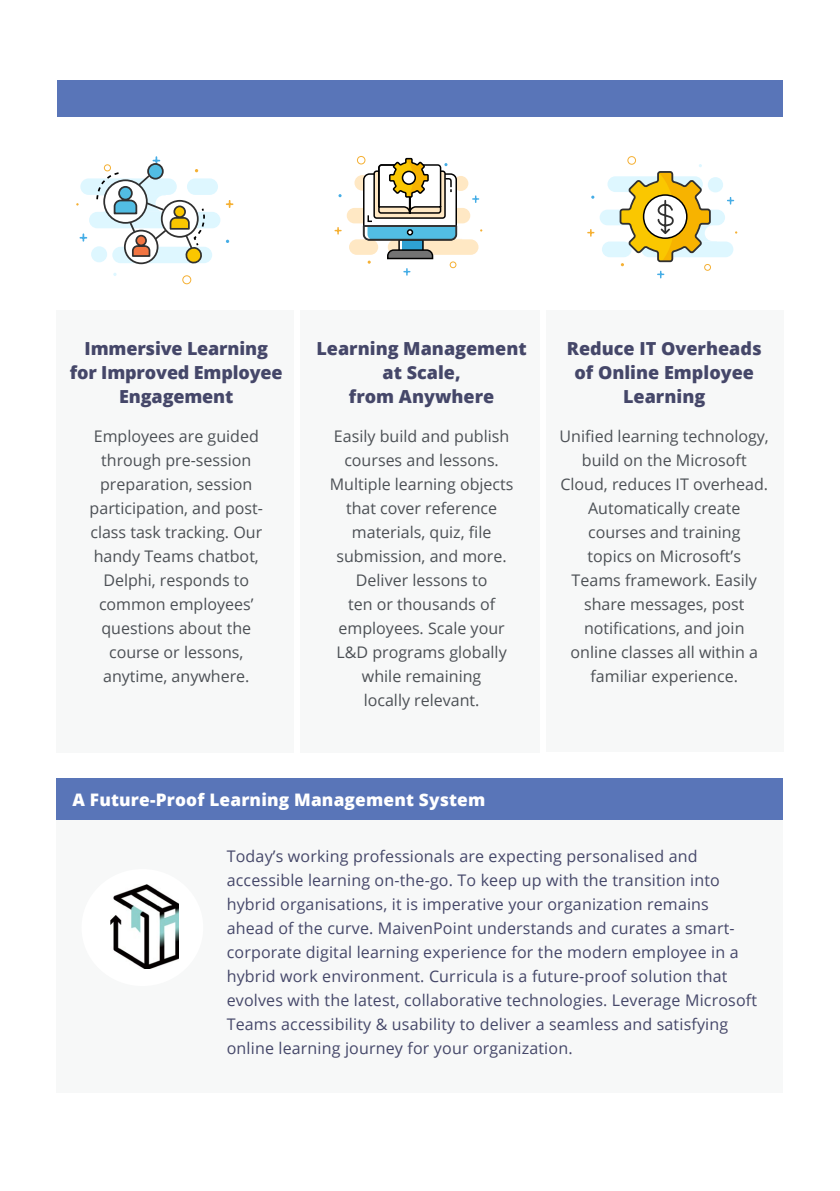
<style>
.page{position:relative;width:840px;height:1191px;background:#fff}
.page>*{position:absolute;margin:0;border:0;box-sizing:border-box;transform-origin:0 0}
.t1{font:800 18px/24px "Open Sans";color:#454769;text-align:center}
.t2{font:800 17.2px "Open Sans";letter-spacing:.01em;color:#fff}
.t3{font:16px/24px "Open Sans";color:#4c5055;text-align:center}
.t4{font:16px/24px "Open Sans";letter-spacing:.01em;color:#454769}
</style>
<div class="page">
<div style="left:56px;top:792px;width:726px;height:301px;background:#f7f8f8"></div>
<div style="left:546px;top:310px;width:236px;height:442px;background:#f7f8f8"></div>
<div style="left:300px;top:310px;width:239px;height:443px;background:#f7f8f8"></div>
<div style="left:57px;top:310px;width:237px;height:443px;background:#f7f8f8"></div>
<div style="left:57px;top:778px;width:725px;height:42px;background:#5975b8"></div>
<div style="left:81px;top:869px;width:122px;height:117px;background:#fff;border-radius:50%"></div>
<div style="left:601px;top:241px;width:30px;height:16px;background:#def7ff;border-radius:8px"></div>
<div style="left:607px;top:176px;width:95px;height:16px;background:#def7ff;border-radius:8px"></div>
<div style="left:599px;top:210px;width:125px;height:15px;background:#def7ff;border-radius:8px"></div>
<div style="left:641px;top:241px;width:92px;height:16px;background:#def7ff;border-radius:8px"></div>
<div style="left:707px;top:177px;width:15px;height:15px;background:#def7ff;border-radius:50%"></div>
<svg style="left:587px;top:230px;width:6px;height:6px"></svg>
<svg style="left:727px;top:198px;width:6px;height:6px"></svg>
<svg style="left:618px;top:156px;width:98px;height:122px"></svg>
<div style="left:187px;top:178px;width:31px;height:17px;background:#def7ff;border-radius:8px"></div>
<div style="left:112px;top:247px;width:100px;height:16px;background:#def7ff;border-radius:8px"></div>
<div style="left:89px;top:212px;width:131px;height:16px;background:#def7ff;border-radius:8px"></div>
<div style="left:80px;top:178px;width:97px;height:17px;background:#def7ff;border-radius:8px"></div>
<div style="left:91px;top:246px;width:16px;height:16px;background:#def7ff;border-radius:50%"></div>
<svg style="left:226px;top:201px;width:6px;height:6px"></svg>
<svg style="left:80px;top:234px;width:6px;height:7px"></svg>
<svg style="left:95px;top:157px;width:110px;height:128px"></svg>
<div style="left:349px;top:239px;width:29px;height:16px;background:#ffe8c4;border-radius:8px"></div>
<svg style="left:354px;top:175px;width:94px;height:16px"></svg>
<div style="left:346px;top:208px;width:124px;height:15px;background:#ffe8c4;border-radius:8px"></div>
<div style="left:387px;top:239px;width:91px;height:16px;background:#ffe8c4;border-radius:8px"></div>
<div style="left:453px;top:176px;width:15px;height:15px;background:#ffe8c4;border-radius:50%"></div>
<svg style="left:335px;top:228px;width:6px;height:6px"></svg>
<svg style="left:472px;top:196px;width:6px;height:6px"></svg>
<svg style="left:356px;top:156px;width:106px;height:119px"></svg>
<div style="left:402px;top:171px;width:13px;height:13px;background:#fff;border-radius:50%"></div>
<div style="left:401px;top:171px;width:15px;height:14px;border:2px solid #000;border-radius:50%"></div>
<img style="left:111px;top:884px;width:67px;height:84px">
<div style="left:57px;top:80px;width:725px;height:37px;background:#5975b8"></div>
<p class="t1" style="left:70px;top:335px;width:214px">Immersive Learning for Improved Employee<br>Engagement</p>
<p class="t3" style="left:90px;top:424px;width:175px">Employees are guided through pre-session preparation, session participation, and post&shy;class task tracking. Our handy Teams chatbot,<br>Delphi, responds to common employees’ questions about the course or lessons, anytime, anywhere.</p>
<p class="t1" style="left:316px;top:335px;width:212px">Learning Management at Scale,<br>from Anywhere</p>
<p class="t3" style="left:329px;top:424px;width:185px">Easily build and publish courses and lessons.<br>Multiple learning objects that cover reference materials, quiz, file submission, and more.<br>Deliver lessons to<br>ten or thousands of employees. Scale your<br>L&amp;D programs globally while remaining<br>locally relevant.</p>
<p class="t2" style="left:72px;top:786px;width:414px">A Future-Proof Learning Management System</p>
<p class="t1" style="left:566px;top:335px;width:196px">Reduce IT Overheads of Online Employee<br>Learning</p>
<p class="t3" style="left:559px;top:424px;width:211px">Unified learning technology, build on the Microsoft<br>Cloud, reduces IT overhead.<br>Automatically create courses and training<br>topics on Microsoft’s<br>Teams framework. Easily share messages, post notifications, and join online classes all within a familiar experience.</p>
<p class="t4" style="left:227px;top:844px;width:531px">Today’s working professionals are expecting personalised and accessible learning on-the-go. To keep up with the transition into hybrid organisations, it is imperative your organization remains ahead of the curve. MaivenPoint understands and curates a smart&shy;corporate digital learning experience for the modern employee in a hybrid work environment. Curricula is a future-proof solution that evolves with the latest, collaborative technologies. Leverage Microsoft Teams accessibility &amp; usability to deliver a seamless and satisfying online learning journey for your organization.</p>
</div>
